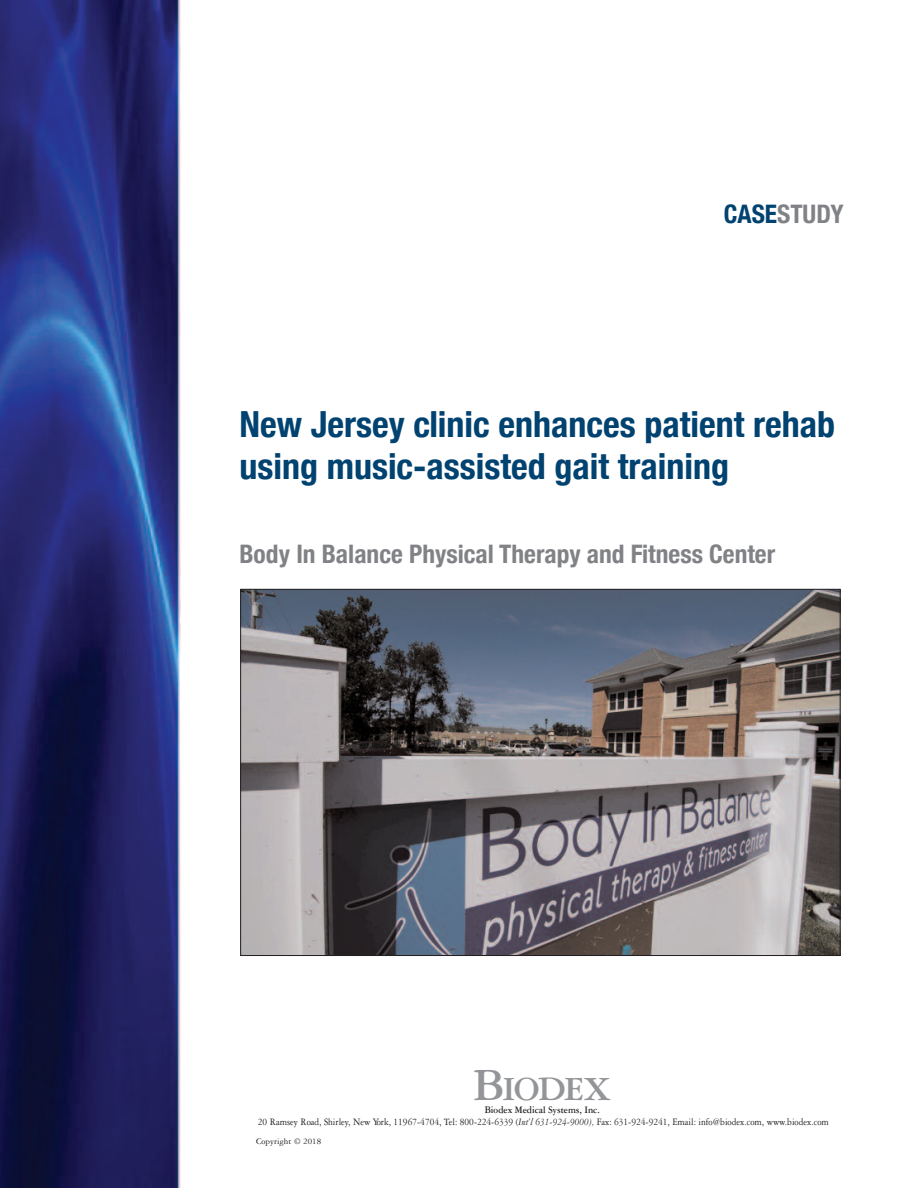
<style>
.page{position:relative;width:918px;height:1188px;background:#fff}
.page>*{position:absolute;margin:0;border:0;box-sizing:border-box;transform-origin:0 0}
.t1{font:700 48px "Garamond Three";color:#939598}
.t2{font:700 condensed 36px/42px "Helvetica Neue";color:#004270}
.t3{font:700 36px "Garamond Three";letter-spacing:-.05em;color:#939598}
.t4{font:700 condensed 25.5px "Helvetica Neue";color:#808285}
.t5{font:10.5px "Garamond Three";color:#231f20;scale:.9 1}
.t6{font:700 10.5px "Garamond Three";color:#231f20;scale:.9 1}
.t7{font:9px "Garamond Three";color:#231f20}
.s1{color:#004270}
.s2{font-style:italic}
</style>
<div class="page">
<img style="left:0;top:0;width:181px;height:1187px">
<img style="left:242px;top:591px;width:597px;height:363px">
<h3 class="t4" style="left:724px;top:199px;width:121px"><span class="s1">CASE</span>STUDY</h3>
<h2 class="t2" style="left:239px;top:403px;width:597px">New Jersey clinic enhances patient rehab using music-assisted gait training</h2>
<h3 class="t4" style="left:239px;top:538px;width:537px">Body In Balance Physical Therapy and Fitness Center</h3>
<h1 class="t1" style="left:473px;top:1069px;width:34px">B</h1>
<p class="t6" style="left:485px;top:1106px;width:129px">Biodex Medical Systems, Inc.</p>
<h2 class="t3" style="left:502px;top:1077px;width:111px">IODEX</h2>
<p class="t5" style="left:258px;top:1119px;width:636px">20 Ramsey Road, Shirley, New York, 11967-4704, Tel: 800-224-6339 (<span class="s2">Int’l 631-924-9000),</span> Fax: 631-924-9241, Email: info@biodex.com, www.biodex.com</p>
<p class="t7" style="left:256px;top:1139px;width:67px">Copyright © 2018</p>
</div>
